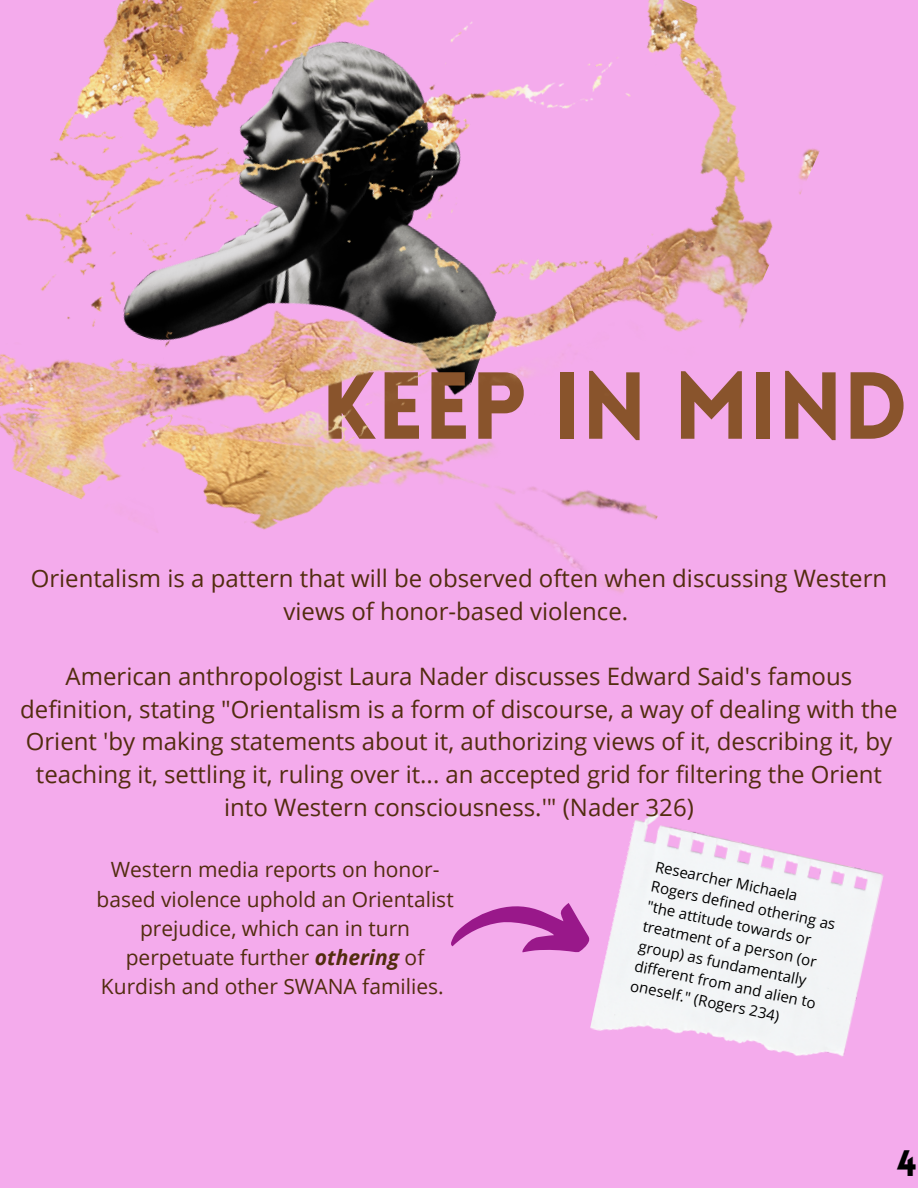
<style>
.page{position:relative;width:918px;height:1188px;background:#f4abec}
.page>*{position:absolute;margin:0;border:0;box-sizing:border-box;transform-origin:0 0}
.t1{font:900 93px "Lovelo";color:#89542c}
.t2{font:900 36px "Lovelo";color:#000}
.t3{font:24px/32.7px "Open Sans";color:#522c0f;text-align:center}
.t4{font:21px/29.2px "Open Sans";color:#522c0f;text-align:center}
.t5{font:15px/20.2px "Open Sans";color:#000}
.s1{font-weight:700;font-style:italic}
</style>
<div class="page">
<img style="left:0;top:0;width:820px;height:593px">
<img style="left:590px;top:812px;width:294px;height:245px">
<svg style="left:451px;top:903px;width:139px;height:49px"></svg>
<p class="t1" style="left:321px;top:369px;width:589px">KEEP IN MIND</p>
<p class="t3" style="left:31px;top:562px;width:858px">Orientalism is a pattern that will be observed often when discussing Western views of honor-based violence.</p>
<p class="t3" style="left:20px;top:659px;width:879px">American anthropologist Laura Nader discusses Edward Said's famous definition, stating "Orientalism is a form of discourse, a way of dealing with the Orient 'by making statements about it, authorizing views of it, describing it, by teaching it, settling it, ruling over it... an accepted grid for filtering the Orient into Western consciousness.'" (Nader 326)</p>
<p class="t4" style="left:96px;top:854px;width:359px">Western media reports on honor&shy;based violence uphold an Orientalist prejudice, which can in turn perpetuate further <span class="s1">othering</span> of<br>Kurdish and other SWANA families.</p>
<p class="t5" style="left:658px;top:856px;width:190px;rotate:12deg">Researcher Michaela<br>Rogers defined othering as "the attitude towards or treatment of a person (or group) as fundamentally different from and alien to oneself." (Rogers 234)</p>
<p class="t2" style="left:897px;top:1149px;width:21px">4</p>
</div>
